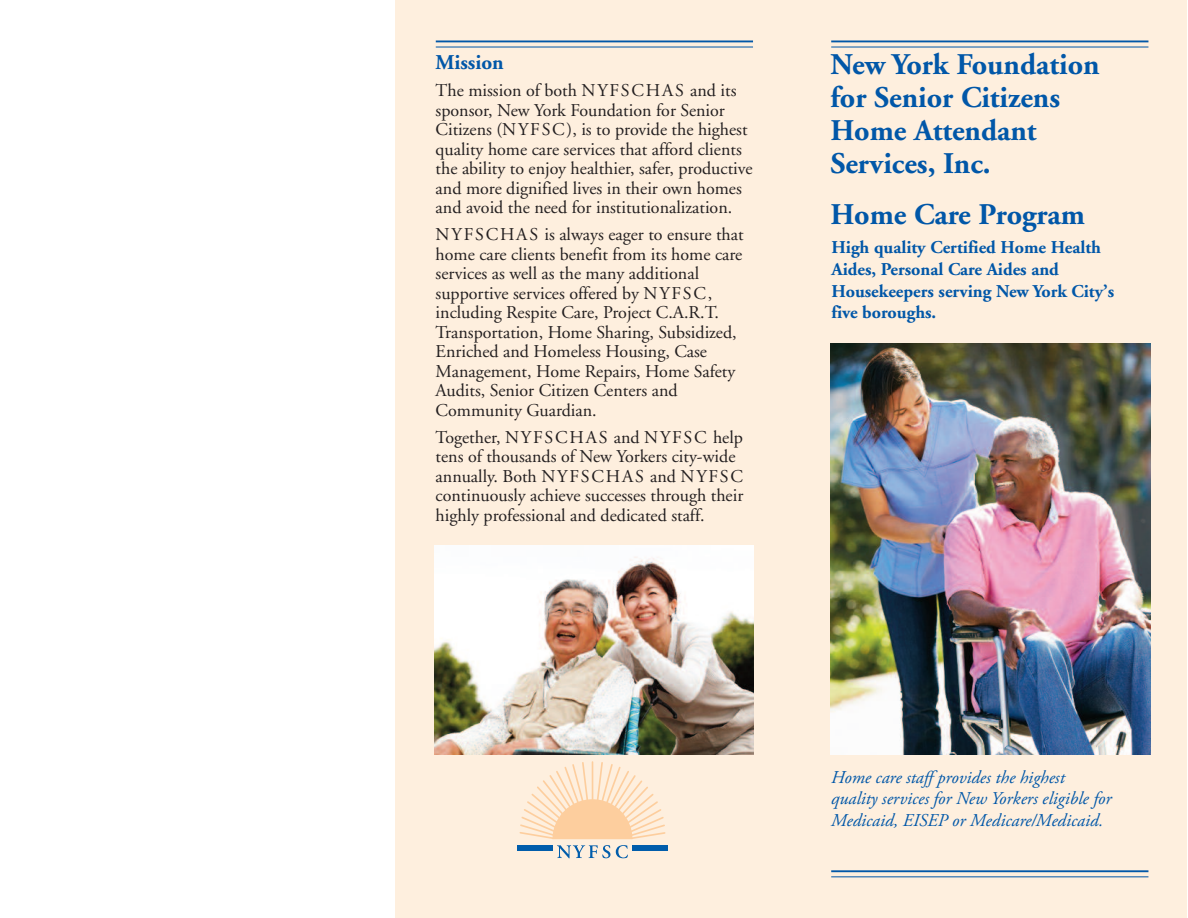
<style>
.page{position:relative;width:1188px;height:918px;background:#fff}
.page>*{position:absolute;margin:0;border:0;box-sizing:border-box;transform-origin:0 0}
.t1{font:700 30px/33px "Adobe Garamond";color:#0157a8}
.t2{font:700 21px "Adobe Garamond";color:#0157a8}
.t3{font:18px/19.5px "Adobe Garamond";color:#231f20}
.t4{font:italic 18px/21.6px "Adobe Garamond Pro";color:#0157a8}
.t5{font:700 18px/21.6px "Adobe Garamond";color:#0157a8}
</style>
<div class="page">
<div style="left:395px;top:1px;width:792px;height:917px;background:#feefde"></div>
<div style="left:517px;top:845px;width:36px;height:6px;background:#015dab"></div>
<div style="left:632px;top:845px;width:36px;height:6px;background:#015dab"></div>
<svg style="left:519px;top:761px;width:147px;height:97px"></svg>
<img style="left:831px;top:344px;width:319px;height:410px">
<hr style="left:831px;top:40px;width:317px;height:2px;background:#0157a8">
<hr style="left:831px;top:47px;width:317px;height:1px;background:#0157a8">
<hr style="left:831px;top:870px;width:317px;height:2px;background:#0157a8">
<hr style="left:831px;top:877px;width:317px;height:1px;background:#0157a8">
<hr style="left:436px;top:40px;width:317px;height:2px;background:#0157a8">
<hr style="left:436px;top:47px;width:317px;height:1px;background:#0157a8">
<img style="left:434px;top:545px;width:319px;height:209px">
<p class="t2" style="left:436px;top:54px;width:70px">Mission</p>
<p class="t3" style="left:436px;top:83px;width:318px">The mission of both NYFSCHAS and its sponsor, New York Foundation for Senior Citizens (NYFSC), is to provide the highest quality home care services that afford clients the ability to enjoy healthier, safer, productive and more dignified lives in their own homes and avoid the need for institutionalization.</p>
<p class="t3" style="left:436px;top:227px;width:309px">NYFSCHAS is always eager to ensure that home care clients benefit from its home care services as well as the many additional supportive services offered by NYFSC, including Respite Care, Project C.A.R.T.<br>Transportation, Home Sharing, Subsidized, Enriched and Homeless Housing, Case Management, Home Repairs, Home Safety Audits, Senior Citizen Centers and Community Guardian.</p>
<p class="t3" style="left:436px;top:429px;width:309px">Together, NYFSCHAS and NYFSC help tens of thousands of New Yorkers city-wide annually. Both NYFSCHAS and NYFSC continuously achieve successes through their highly professional and dedicated staff.</p>
<h1 class="t1" style="left:831px;top:51px;width:271px">New York Foundation for Senior Citizens<br>Home Attendant<br>Services, Inc.</h1>
<h1 class="t1" style="left:831px;top:201px;width:256px">Home Care Program</h1>
<p class="t5" style="left:832px;top:238px;width:284px">High quality Certified Home Health<br>Aides, Personal Care Aides and<br>Housekeepers serving New York City’s five boroughs.</p>
<p class="t4" style="left:831px;top:768px;width:282px">Home care staffprovides the highest quality services for New Yorkers eligible for<br>Medicaid, EISEP or Medicare/Medicaid.</p>
</div>
